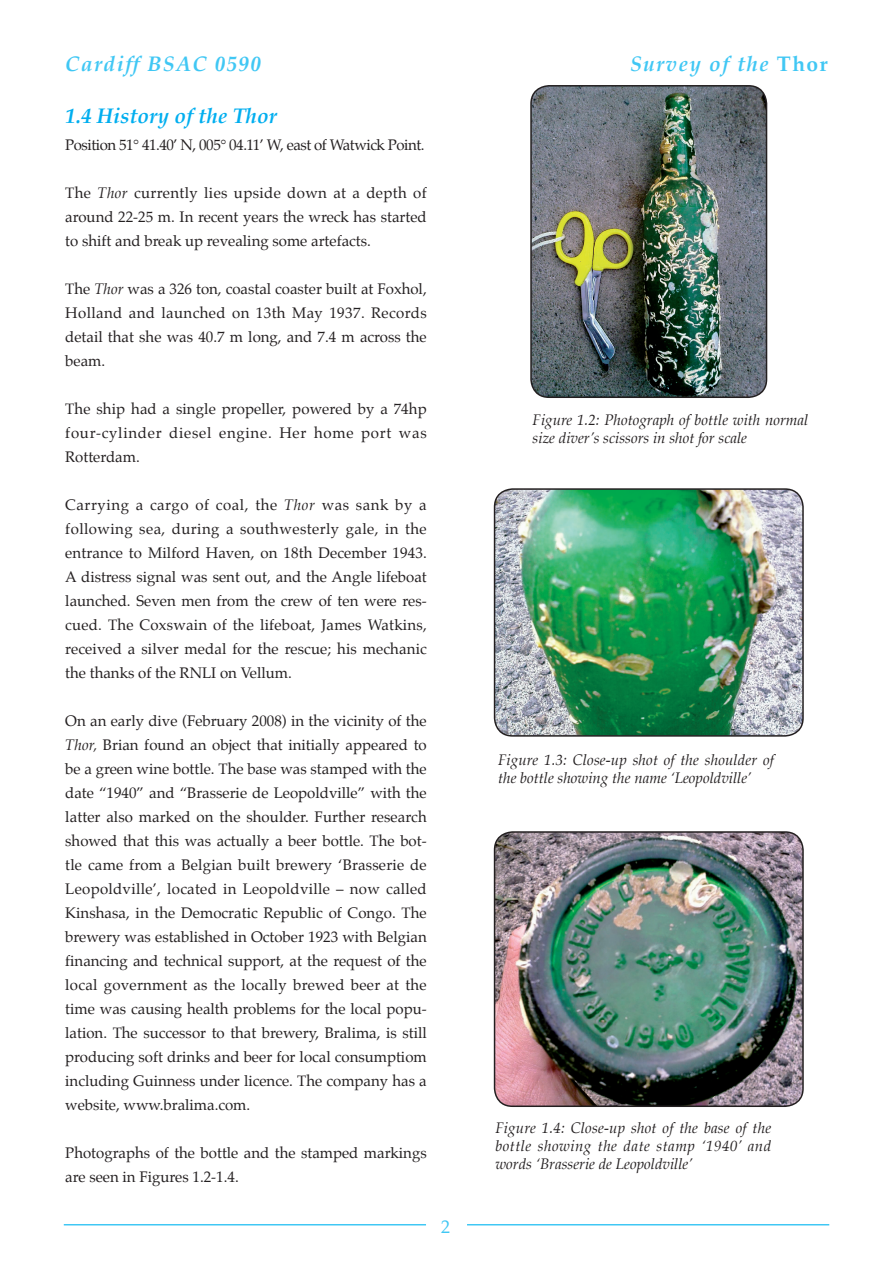
<style>
.page{position:relative;width:893px;height:1263px;background:#fff}
.page>*{position:absolute;margin:0;border:0;box-sizing:border-box;transform-origin:0 0}
.t1{font:italic 700 21px "Palatino";letter-spacing:.065em;color:#40c7f4}
.t2{font:italic 700 21px "Palatino";color:#00aeef}
.t3{font:18px "Palatino";color:#40c7f4}
.t4{font:15px/24px "Palatino";color:#231f20;text-align:justify}
.t5{font:italic 15px/18px "Palatino";color:#231f20}
.t6{font:15px "Palatino";letter-spacing:-.03em;color:#231f20}
.s1{font-style:normal}
.s2{font-style:italic}
</style>
<div class="page">
<hr style="left:64px;top:1224px;width:362px;height:2px;background:#40c7f4">
<hr style="left:467px;top:1224px;width:362px;height:2px;background:#40c7f4">
<img style="left:531px;top:86px;width:235px;height:311px;border-radius:18px">
<div style="left:530px;top:85px;width:237px;height:313px;border:2px solid #231f20;border-radius:18px"></div>
<img style="left:494px;top:489px;width:309px;height:247px;border-radius:18px">
<div style="left:494px;top:488px;width:310px;height:249px;border:2px solid #231f20;border-radius:18px"></div>
<img style="left:494px;top:832px;width:309px;height:274px;border-radius:18px">
<div style="left:494px;top:831px;width:310px;height:276px;border:2px solid #231f20;border-radius:18px"></div>
<h1 class="t1" style="left:65px;top:53px;width:197px">Cardiff BSAC 0590</h1>
<h1 class="t1" style="left:630px;top:53px;width:199px">Survey of the <span class="s1">Thor</span></h1>
<h1 class="t2" style="left:65px;top:106px;width:213px">1.4 History of the Thor</h1>
<p class="t6" style="left:65px;top:138px;width:361px">Position 51° 41.40’ N, 005° 04.11’ W, east of Watwick Point.</p>
<p class="t4" style="left:65px;top:182px;width:363px">The <span class="s2">Thor</span> currently lies upside down at a depth of around 22-25 m. In recent years the wreck has started to shift and break up revealing some artefacts.</p>
<p class="t4" style="left:65px;top:278px;width:363px">The <span class="s2">Thor</span> was a 326 ton, coastal coaster built at Foxhol, Holland and launched on 13th May 1937. Records detail that she was 40.7 m long, and 7.4 m across the beam.</p>
<p class="t4" style="left:65px;top:398px;width:363px">The ship had a single propeller, powered by a 74hp four-cylinder diesel engine. Her home port was Rotterdam.</p>
<p class="t4" style="left:65px;top:494px;width:363px">Carrying a cargo of coal, the <span class="s2">Thor</span> was sank by a following sea, during a southwesterly gale, in the entrance to Milford Haven, on 18th December 1943.<br>A distress signal was sent out, and the Angle lifeboat launched. Seven men from the crew of ten were res&shy;cued. The Coxswain of the lifeboat, James Watkins, received a silver medal for the rescue; his mechanic the thanks of the RNLI on Vellum.</p>
<p class="t4" style="left:65px;top:710px;width:363px">On an early dive (February 2008) in the vicinity of the <span class="s2">Thor,</span> Brian found an object that initially appeared to be a green wine bottle. The base was stamped with the date “1940” and “Brasserie de Leopoldville” with the latter also marked on the shoulder. Further research showed that this was actually a beer bottle. The bot&shy;tle came from a Belgian built brewery ‘Brasserie de Leopoldville’, located in Leopoldville – now called Kinshasa, in the Democratic Republic of Congo. The brewery was established in October 1923 with Belgian financing and technical support, at the request of the local government as the locally brewed beer at the time was causing health problems for the local popu&shy;lation. The successor to that brewery, Bralima, is still producing soft drinks and beer for local consumptiom including Guinness under licence. The company has a website, www.bralima.com.</p>
<p class="t4" style="left:65px;top:1142px;width:363px">Photographs of the bottle and the stamped markings are seen in Figures 1.2-1.4.</p>
<p class="t3" style="left:441px;top:1219px;width:10px">2</p>
<p class="t5" style="left:533px;top:412px;width:277px">Figure 1.2: Photograph of bottle with normal size diver’s scissors in shot for scale</p>
<p class="t5" style="left:498px;top:752px;width:277px">Figure 1.3: Close-up shot of the shoulder of the bottle showing the name ‘Leopoldville’</p>
<p class="t5" style="left:495px;top:1120px;width:277px;text-align:justify">Figure 1.4: Close-up shot of the base of the bottle showing the date stamp ‘1940’ and words ‘Brasserie de Leopoldville’</p>
</div>
